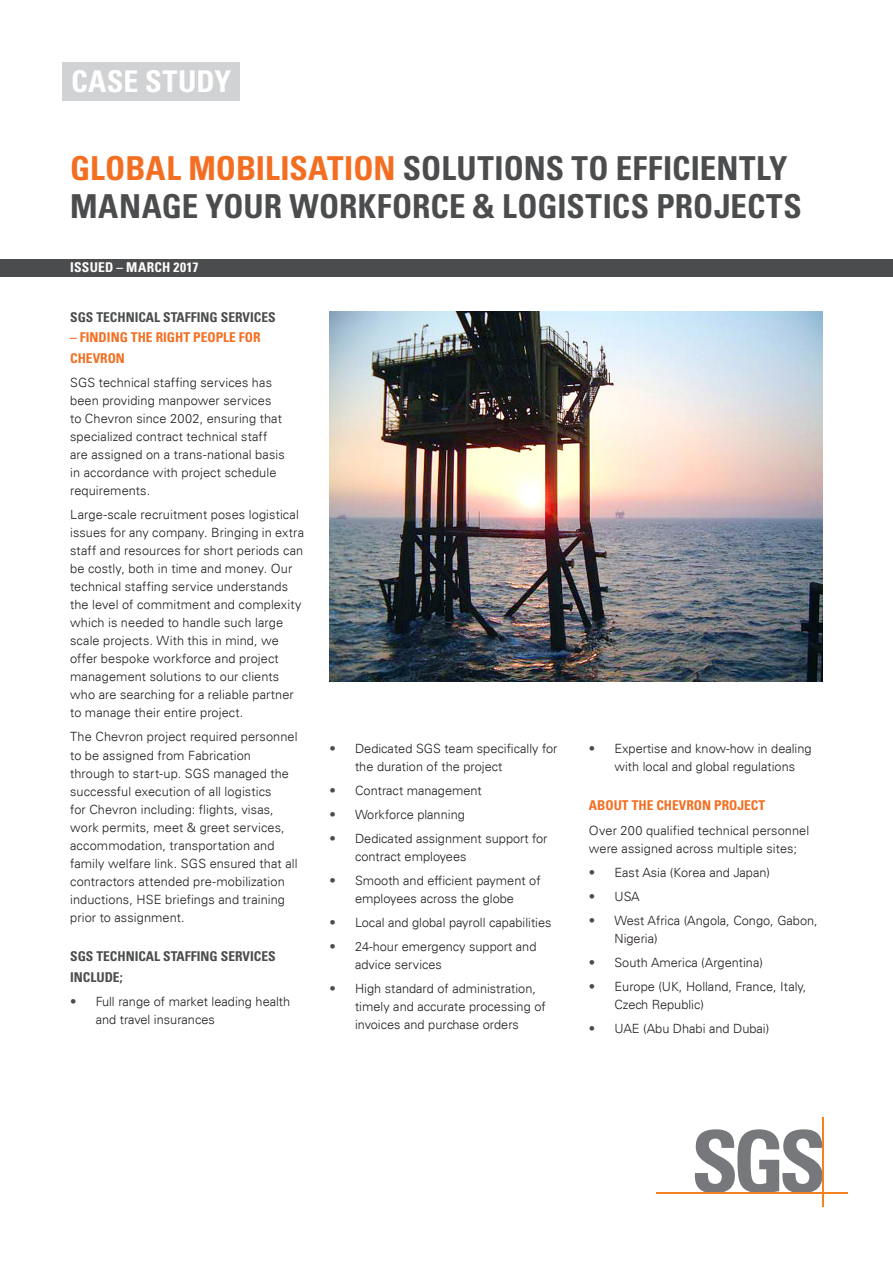
<style>
.page{position:relative;width:893px;height:1263px;background:#fff}
.page>*{position:absolute;margin:0;border:0;box-sizing:border-box;transform-origin:0 0}
.t1{font:700 condensed 33px/37.7px "Univers LT";letter-spacing:.005em;color:#4b4c4d}
.t2{font:700 condensed 30px "Univers LT";letter-spacing:.01em;color:#fff}
.subhead{font:700 condensed 13.5px/20.2px "Univers LT";color:#4b4c4d}
.subhead-2{font:700 condensed 13.5px/20.2px "Univers LT";color:#f36e21}
.t3{font:700 condensed 13.5px "Univers LT";letter-spacing:.02em;color:#fff}
.t4{font:300 12.75px/18px "Univers LT";letter-spacing:.005em;color:#231f20}
.s1{color:#f36e21}
.s2{color:#4b4c4d}
</style>
<div class="page">
<svg style="left:694px;top:1129px;width:128px;height:63px"></svg>
<hr style="left:656px;top:1192px;width:191px;height:1px;background:#f58220">
<hr style="left:822px;top:1117px;width:1px;height:89px;background:#f58220">
<div style="left:62px;top:62px;width:178px;height:38px;background:#d1d2d4"></div>
<img style="left:330px;top:311px;width:493px;height:370px">
<div style="left:0;top:259px;width:893px;height:17px;background:#4b4c4d"></div>
<p class="t2" style="left:71px;top:63px;width:161px">CASE STUDY</p>
<p class="t1" style="left:70px;top:149px;width:733px"><span class="s1">GLOBAL MOBILISATION</span> SOLUTIONS TO EFFICIENTLY<br>MANAGE YOUR WORKFORCE &amp; LOGISTICS PROJECTS</p>
<p class="t3" style="left:70px;top:259px;width:130px">ISSUED – MARCH 2017</p>
<p class="subhead" style="left:70px;top:307px;width:207px">SGS TECHNICAL STAFFING SERVICES</p>
<p class="subhead-2" style="left:70px;top:327px;width:192px">– FINDING THE RIGHT PEOPLE FOR<br>CHEVRON</p>
<p class="t4" style="left:70px;top:374px;width:216px">SGS technical staffing services has been providing manpower services to Chevron since 2002, ensuring that specialized contract technical staff are assigned on a trans-national basis in accordance with project schedule requirements.</p>
<p class="t4" style="left:70px;top:506px;width:235px">Large-scale recruitment poses logistical issues for any company. Bringing in extra staff and resources for short periods can be costly, both in time and money. Our technical staffing service understands the level of commitment and complexity which is needed to handle such large scale projects. With this in mind, we offer bespoke workforce and project management solutions to our clients who are searching for a reliable partner to manage their entire project.</p>
<p class="t4" style="left:70px;top:728px;width:229px">The Chevron project required personnel to be assigned from Fabrication through to start-up. SGS managed the successful execution of all logistics<br>for Chevron including: flights, visas, work permits, meet &amp; greet services, accommodation, transportation and family welfare link. SGS ensured that all contractors attended pre-mobilization inductions, HSE briefings and training prior to assignment.</p>
<p class="subhead" style="left:70px;top:946px;width:207px">SGS TECHNICAL STAFFING SERVICES<br>INCLUDE;</p>
<p class="t4" style="left:96px;top:993px;width:196px;text-indent:-26px"><span class="s2">•</span> Full range of market leading health and travel insurances</p>
<p class="t4" style="left:355px;top:739px;width:204px;text-indent:-26px"><span class="s2">•</span> Dedicated SGS team specifically for the duration of the project</p>
<p class="t4" style="left:330px;top:781px;width:154px"><span class="s2">•</span> Contract management</p>
<p class="t4" style="left:330px;top:805px;width:137px"><span class="s2">•</span> Workforce planning</p>
<p class="t4" style="left:355px;top:829px;width:194px;text-indent:-26px"><span class="s2">•</span> Dedicated assignment support for contract employees</p>
<p class="t4" style="left:330px;top:871px;width:213px;text-align:center"><span class="s2">•</span> Smooth and efficient payment of employees across the globe</p>
<p class="t4" style="left:330px;top:913px;width:223px"><span class="s2">•</span> Local and global payroll capabilities</p>
<p class="t4" style="left:355px;top:937px;width:183px;text-indent:-26px"><span class="s2">•</span> 24-hour emergency support and advice services</p>
<p class="t4" style="left:355px;top:979px;width:192px;text-indent:-26px"><span class="s2">•</span> High standard of administration, timely and accurate processing of invoices and purchase orders</p>
<p class="t4" style="left:614px;top:739px;width:199px;text-indent:-26px"><span class="s2">•</span> Expertise and know-how in dealing with local and global regulations</p>
<p class="subhead-2" style="left:589px;top:795px;width:178px">ABOUT THE CHEVRON PROJECT</p>
<p class="t4" style="left:589px;top:822px;width:222px">Over 200 qualified technical personnel were assigned across multiple sites;</p>
<p class="t4" style="left:589px;top:864px;width:183px"><span class="s2">•</span> East Asia (Korea and Japan)</p>
<p class="t4" style="left:589px;top:888px;width:52px"><span class="s2">•</span> USA</p>
<p class="t4" style="left:614px;top:912px;width:205px;text-indent:-26px"><span class="s2">•</span> West Africa (Angola, Congo, Gabon,<br>Nigeria)</p>
<p class="t4" style="left:589px;top:954px;width:175px"><span class="s2">•</span> South America (Argentina)</p>
<p class="t4" style="left:614px;top:978px;width:194px;text-indent:-26px"><span class="s2">•</span> Europe (UK, Holland, France, Italy,<br>Czech Republic)</p>
<p class="t4" style="left:589px;top:1020px;width:182px"><span class="s2">•</span> UAE (Abu Dhabi and Dubai)</p>
</div>
